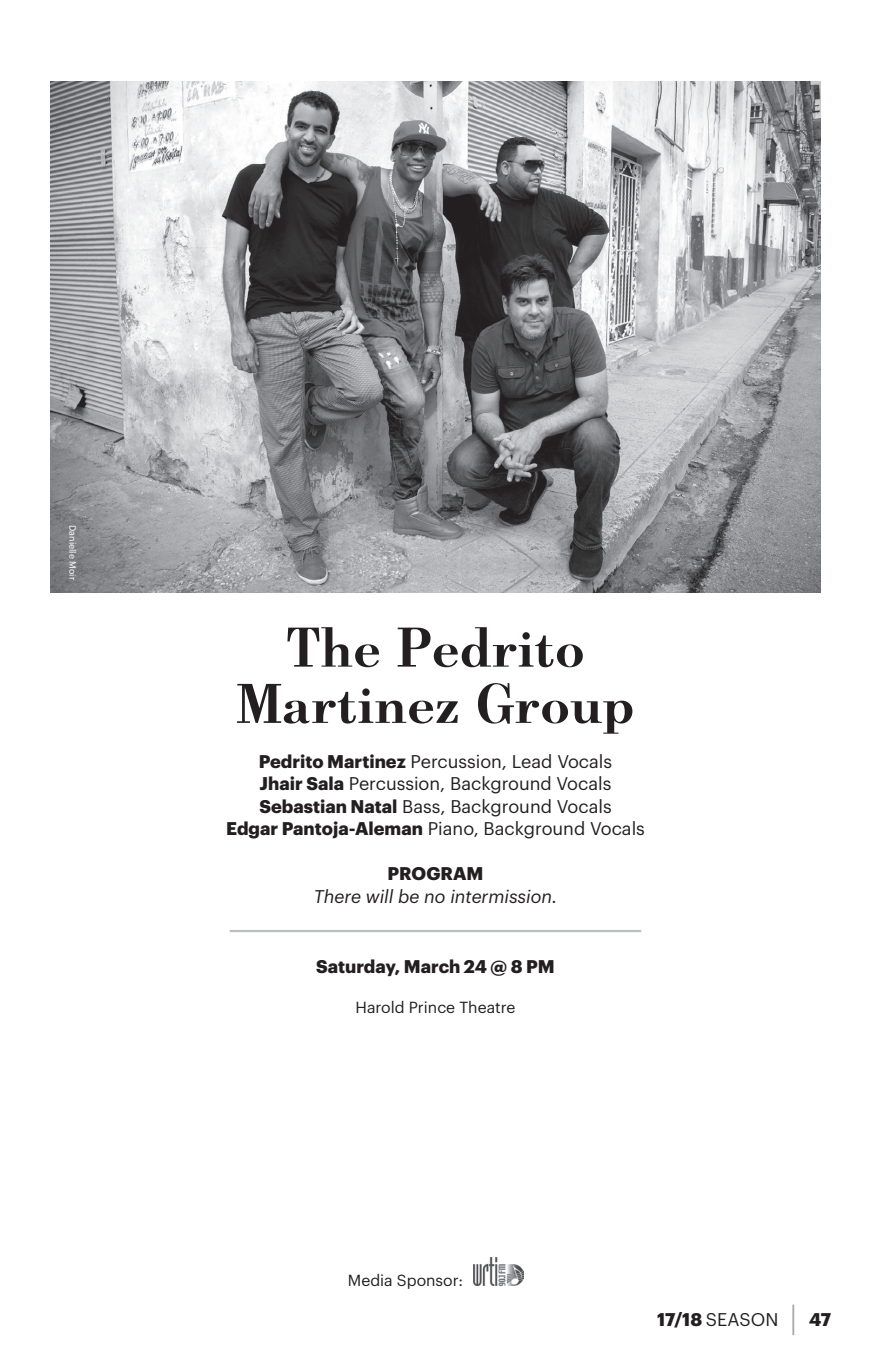
<style>
.page{position:relative;width:871px;height:1367px;background:#fff}
.page>*{position:absolute;margin:0;border:0;box-sizing:border-box;transform-origin:0 0}
.t1{font:700 54px/56.2px "Berenis ADF Pro";color:#231f20;text-align:center}
.t2{font:18px/22.5px "Graphik";color:#231f20;text-align:center}
.t3{font:700 18px "Graphik";color:#231f20}
.t4{font:italic 18px "Graphik";color:#231f20}
.t5{font:15.75px "Graphik";color:#231f20}
.t6{font:9px "Graphik";color:#fff}
.s1{font-weight:700}
</style>
<div class="page">
<hr style="left:792px;top:1305px;width:2px;height:30px;background:#a8a9ad">
<img style="left:51px;top:81px;width:769px;height:512px">
<hr style="left:230px;top:930px;width:411px;height:2px;background:#bcbdc0">
<img style="left:473px;top:1257px;width:50px;height:28px">
<p class="t6" style="left:79px;top:525px;width:56px;rotate:90deg">Danielle Moir</p>
<h1 class="t1" style="left:236px;top:620px;width:399px">The Pedrito<br>Martinez Group</h1>
<p class="t2" style="left:226px;top:749px;width:420px"><span class="s1">Pedrito Martinez</span> Percussion, Lead Vocals<br><span class="s1">Jhair Sala</span> Percussion, Background Vocals <span class="s1">Sebastian Natal</span> Bass, Background Vocals<br><span class="s1">Edgar Pantoja-Aleman</span> Piano, Background Vocals</p>
<p class="t3" style="left:387px;top:860px;width:97px">PROGRAM</p>
<p class="t4" style="left:314px;top:883px;width:245px">There will be no intermission.</p>
<p class="t3" style="left:316px;top:952px;width:240px">Saturday, March 24 @ 8 PM</p>
<p class="t5" style="left:355px;top:996px;width:161px">Harold Prince Theatre</p>
<p class="t5" style="left:348px;top:1268px;width:117px">Media Sponsor:</p>
<p class="t2" style="left:657px;top:1307px;width:123px"><span class="s1">17/18</span> SEASON</p>
<p class="t3" style="left:809px;top:1306px;width:24px">47</p>
</div>
